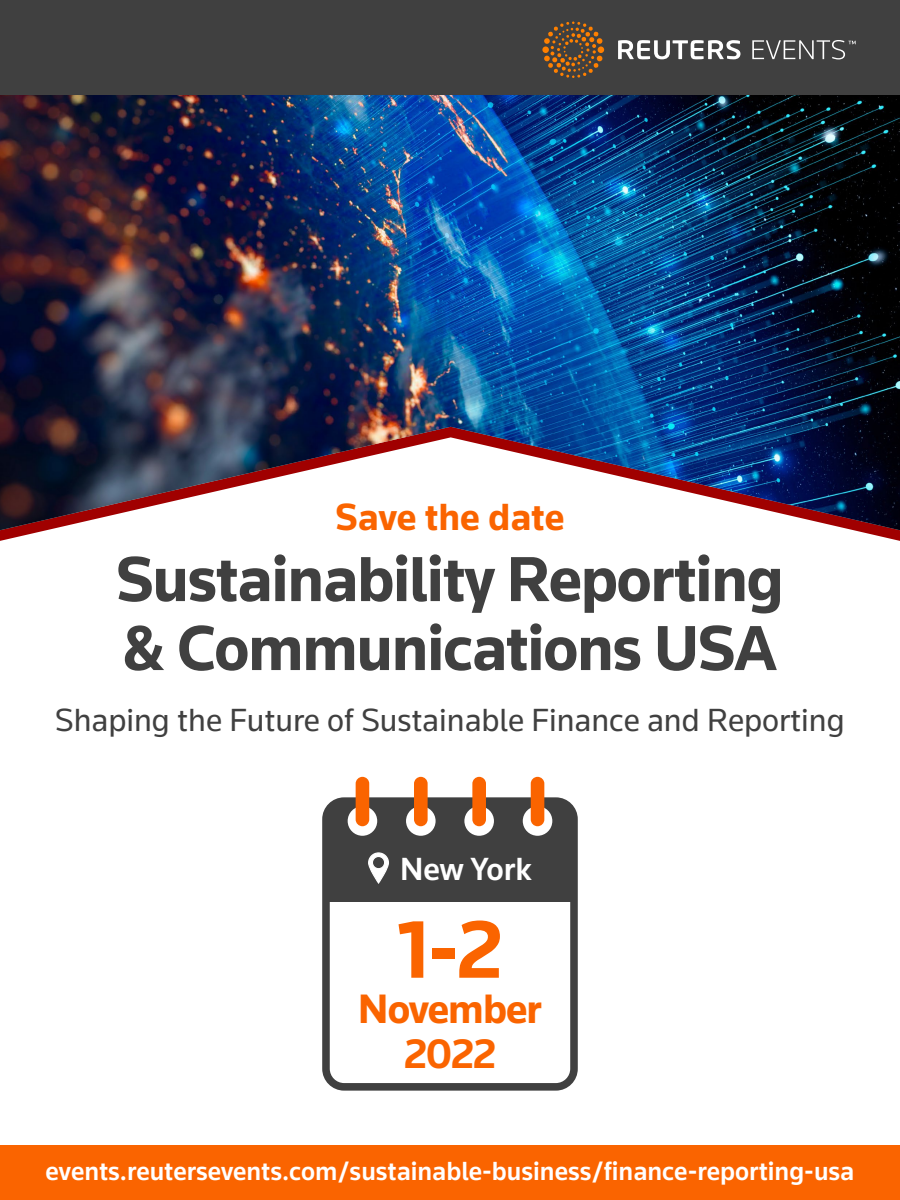
<style>
.page{position:relative;width:900px;height:1200px;background:#fff}
.page>*{position:absolute;margin:0;border:0;box-sizing:border-box;transform-origin:0 0}
.t1{font:700 84.6px "Knowledge 2017";color:#fa6400}
.t2{font:700 66px/69px "Knowledge 2017";letter-spacing:-.02em;color:#404040}
.t3{font:700 42.3px/45.3px "Knowledge 2017";letter-spacing:-.02em;color:#fa6400;text-align:center}
.t4{font:700 39px "Knowledge 2017";color:#fa6400}
.t5{font:33px "Knowledge 2017";color:#404040}
.t6{font:500 33px "Knowledge 2017";color:#fff}
.t7{font:500 27px "Knowledge 2017";color:#fff}
</style>
<div class="page">
<div style="left:0;top:1145px;width:900px;height:55px;background:#fa6400"></div>
<img style="left:0;top:94px;width:900px;height:436px">
<div style="left:0;top:0;width:900px;height:94px;background:#404040"></div>
<svg style="left:618px;top:40px;width:238px;height:19px"></svg>
<svg style="left:542px;top:21px;width:62px;height:57px"></svg>
<div style="left:326px;top:801px;width:248px;height:101px;background:#404040"></div>
<div style="left:322px;top:797px;width:256px;height:294px;border:8px solid #404040;border-radius:18px"></div>
<div style="left:348px;top:806px;width:29px;height:30px;background:#fff;border-radius:50%"></div>
<div style="left:356px;top:777px;width:13px;height:49px;background:#fa6400;border-radius:7px"></div>
<div style="left:406px;top:806px;width:30px;height:30px;background:#fff;border-radius:50%"></div>
<div style="left:414px;top:777px;width:14px;height:49px;background:#fa6400;border-radius:7px"></div>
<div style="left:464px;top:806px;width:30px;height:30px;background:#fff;border-radius:50%"></div>
<div style="left:472px;top:777px;width:14px;height:49px;background:#fa6400;border-radius:7px"></div>
<div style="left:523px;top:806px;width:29px;height:30px;background:#fff;border-radius:50%"></div>
<div style="left:531px;top:777px;width:13px;height:49px;background:#fa6400;border-radius:7px"></div>
<svg style="left:368px;top:852px;width:21px;height:32px"></svg>
<h3 class="t4" style="left:335px;top:493px;width:231px">Save the date</h3>
<h2 class="t2" style="left:116px;top:543px;width:669px">Sustainability Reporting &amp; Communications USA</h2>
<p class="t5" style="left:55px;top:700px;width:791px">Shaping the Future of Sustainable Finance and Reporting</p>
<p class="t6" style="left:400px;top:848px;width:133px">New York</p>
<h1 class="t1" style="left:398px;top:897px;width:106px">1-2</h1>
<h3 class="t3" style="left:358px;top:985px;width:185px">November<br>2022</h3>
<p class="t7" style="left:46px;top:1155px;width:810px">events.reutersevents.com/sustainable-business/finance-reporting-usa</p>
</div>
